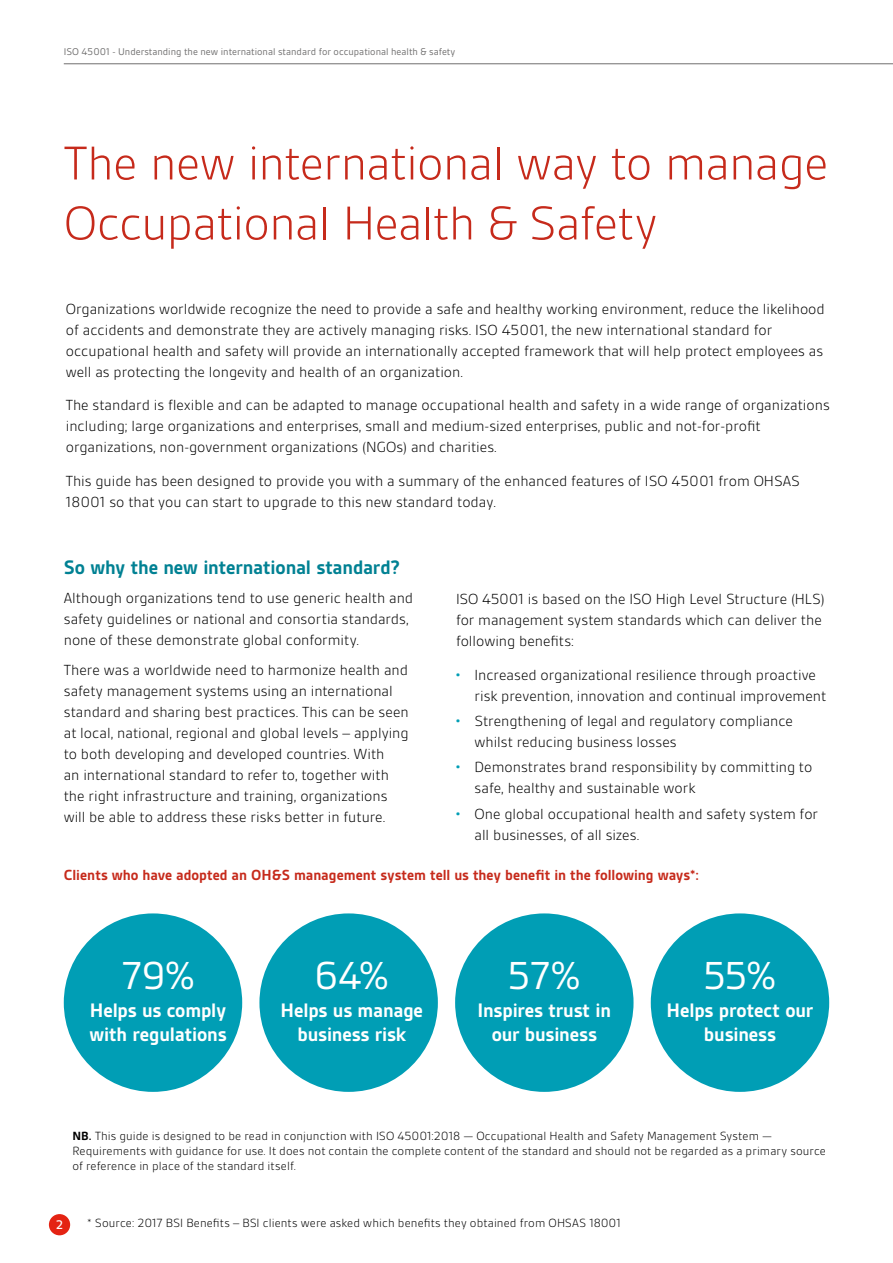
<style>
.page{position:relative;width:893px;height:1263px;background:#fff}
.page>*{position:absolute;margin:0;border:0;box-sizing:border-box;transform-origin:0 0}
.t1{font:300 51px/60px "BSI Gesta";letter-spacing:-.015em;color:#c62a1b}
.t2{font:42px "BSI Gesta";letter-spacing:-.03em;color:#fff}
.t3{font:700 21px/24px "BSI Gesta";letter-spacing:-.01em;color:#fff;text-align:center}
.t4{font:700 21px "BSI Gesta";letter-spacing:-.01em;color:#008193}
.t5{font:300 15.75px/21px "BSI Gesta";color:#000}
.t6{font:700 15.75px "BSI Gesta";color:#c62a1b}
.t7{font:500 13.5px "BSI Gesta";color:#fff}
.t8{font:300 12.75px/15px "BSI Gesta";letter-spacing:.005em;color:#000}
.t9{font:10.5px "BSI Gesta";color:#706f6f}
.s1{color:#009eb5}
.s2{font-weight:700}
</style>
<div class="page">
<hr style="left:64px;top:63px;width:829px;height:1px;background:#706f6f">
<div style="left:49px;top:1214px;width:21px;height:21px;background:#e42313;border-radius:50%"></div>
<div style="left:64px;top:913px;width:178px;height:179px;background:#009eb5;border-radius:50%"></div>
<div style="left:259px;top:913px;width:179px;height:179px;background:#009eb5;border-radius:50%"></div>
<div style="left:455px;top:913px;width:178px;height:179px;background:#009eb5;border-radius:50%"></div>
<div style="left:651px;top:913px;width:178px;height:179px;background:#009eb5;border-radius:50%"></div>
<p class="t9" style="left:64px;top:47px;width:393px">ISO 45001 - Understanding the new international standard for occupational health &amp; safety</p>
<h1 class="t1" style="left:64px;top:133px;width:766px">The new international way to manage<br>Occupational Health &amp; Safety</h1>
<p class="t5" style="left:66px;top:298px;width:760px">Organizations worldwide recognize the need to provide a safe and healthy working environment, reduce the likelihood of accidents and demonstrate they are actively managing risks. ISO 45001, the new international standard for occupational health and safety will provide an internationally accepted framework that will help protect employees as well as protecting the longevity and health of an organization.</p>
<p class="t5" style="left:66px;top:395px;width:765px">The standard is flexible and can be adapted to manage occupational health and safety in a wide range of organizations including; large organizations and enterprises, small and medium-sized enterprises, public and not-for-profit organizations, non-government organizations (NGOs) and charities.</p>
<p class="t5" style="left:66px;top:471px;width:736px">This guide has been designed to provide you with a summary of the enhanced features of ISO 45001 from OHSAS<br>18001 so that you can start to upgrade to this new standard today.</p>
<h3 class="t4" style="left:64px;top:556px;width:338px">So why the new international standard?</h3>
<p class="t5" style="left:64px;top:588px;width:351px">Although organizations tend to use generic health and safety guidelines or national and consortia standards, none of these demonstrate global conformity.</p>
<p class="t5" style="left:64px;top:659px;width:346px">There was a worldwide need to harmonize health and safety management systems using an international standard and sharing best practices. This can be seen at local, national, regional and global levels – applying to both developing and developed countries. With<br>an international standard to refer to, together with the right infrastructure and training, organizations will be able to address these risks better in future.</p>
<p class="t5" style="left:456px;top:589px;width:370px">ISO 45001 is based on the ISO High Level Structure (HLS) for management system standards which can deliver the following benefits:</p>
<p class="t5" style="left:475px;top:664px;width:353px;text-indent:-19px"><span class="s1">•</span> Increased organizational resilience through proactive risk prevention, innovation and continual improvement</p>
<p class="t5" style="left:475px;top:711px;width:320px;text-indent:-19px"><span class="s1">•</span> Strengthening of legal and regulatory compliance whilst reducing business losses</p>
<p class="t5" style="left:475px;top:757px;width:339px;text-indent:-19px"><span class="s1">•</span> Demonstrates brand responsibility by committing to safe, healthy and sustainable work</p>
<p class="t5" style="left:475px;top:803px;width:345px;text-indent:-19px"><span class="s1">•</span> One global occupational health and safety system for all businesses, of all sizes.</p>
<p class="t6" style="left:64px;top:867px;width:637px">Clients who have adopted an OH&amp;S management system tell us they benefit in the following ways*:</p>
<h2 class="t2" style="left:121px;top:954px;width:76px">79%</h2>
<h3 class="t3" style="left:90px;top:998px;width:139px;text-align:left">Helps us comply with regulations</h3>
<h2 class="t2" style="left:314px;top:954px;width:76px">64%</h2>
<h3 class="t3" style="left:281px;top:998px;width:144px">Helps us manage business risk</h3>
<h2 class="t2" style="left:508px;top:954px;width:75px">57%</h2>
<h3 class="t3" style="left:477px;top:998px;width:135px">Inspires trust in our business</h3>
<h2 class="t2" style="left:703px;top:954px;width:75px">55%</h2>
<h3 class="t3" style="left:666px;top:998px;width:148px">Helps protect our business</h3>
<p class="t8" style="left:72px;top:1128px;width:755px"><span class="s2">NB.</span> This guide is designed to be read in conjunction with ISO 45001:2018 — Occupational Health and Safety Management System —<br>Requirements with guidance for use. It does not contain the complete content of the standard and should not be regarded as a primary source of reference in place of the standard itself.</p>
<p class="t7" style="left:56px;top:1217px;width:9px">2</p>
<p class="t8" style="left:87px;top:1215px;width:535px">* Source: 2017 BSI Benefits – BSI clients were asked which benefits they obtained from OHSAS 18001</p>
</div>
